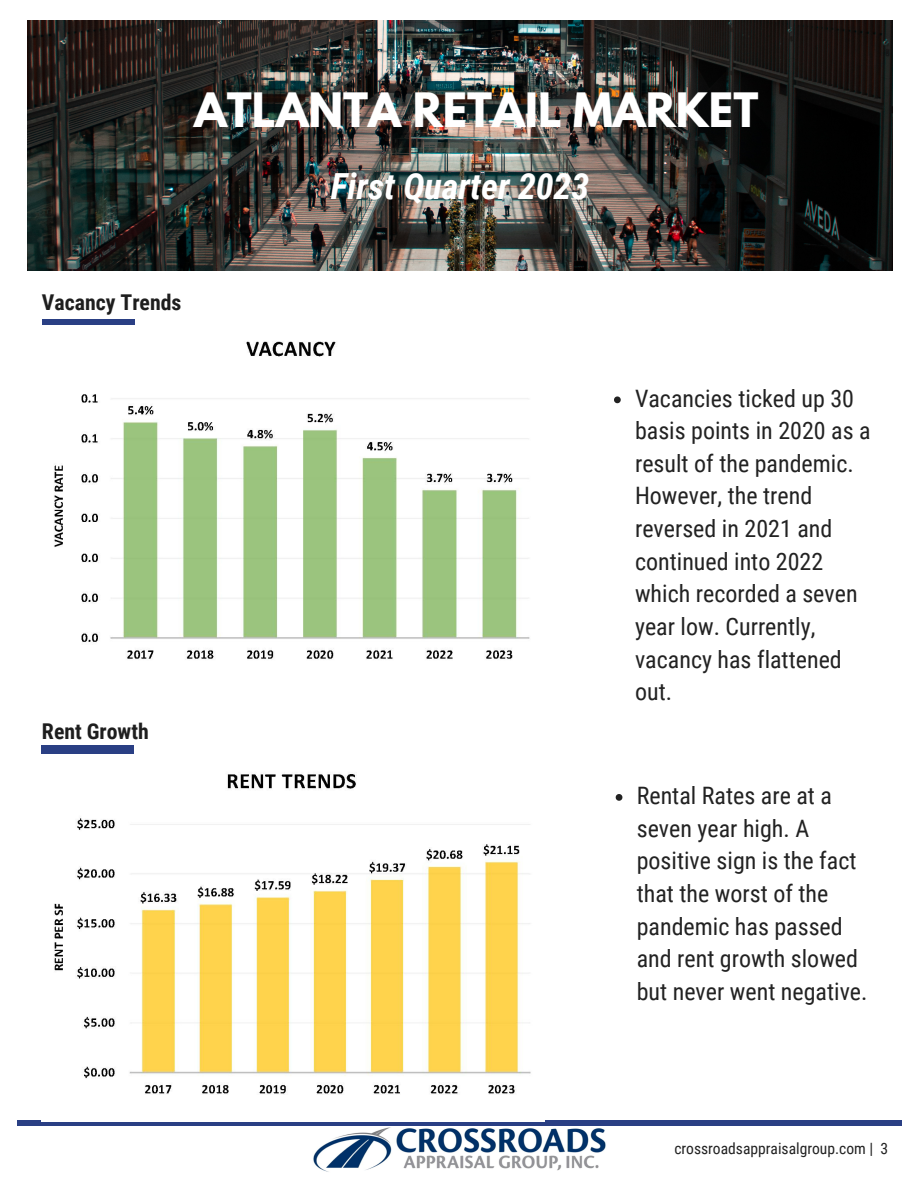
<style>
.page{position:relative;width:918px;height:1188px;background:#fff}
.page>*{position:absolute;margin:0;border:0;box-sizing:border-box;transform-origin:0 0}
.t1{font:700 42px "League Spartan";color:#fff}
.t2{font:italic 700 36px "Roboto Condensed";color:#fff}
.t3{font:700 32.7px "League Spartan";color:#fff}
.t4{font:24px/32.7px "Roboto Condensed";color:#222}
.t5{font:700 21.75px "Roboto Condensed";color:#1e1e1e}
.t6{font:15.6px "Roboto Condensed";color:#222}
</style>
<div class="page">
<img style="left:313px;top:1127px;width:293px;height:45px">
<svg style="left:42px;top:319px;width:92px;height:6px"></svg>
<div style="left:42px;top:745px;width:92px;height:8px;background:#2a3f84"></div>
<div style="left:17px;top:1120px;width:884px;height:6px;background:#2a3f84"></div>
<img style="left:28px;top:20px;width:865px;height:250px">
<img style="left:54px;top:341px;width:476px;height:319px">
<img style="left:42px;top:774px;width:503px;height:347px">
<svg style="left:614px;top:396px;width:7px;height:7px"></svg>
<svg style="left:616px;top:794px;width:6px;height:7px"></svg>
<h1 class="t1" style="left:194px;top:89px;width:566px">ATLANTA RETAIL MARKET</h1>
<h3 class="t3" style="left:162px;top:103px;width:441px">ATLANTA RETAIL MARKET</h3>
<p class="t5" style="left:42px;top:290px;width:141px">Vacancy Trends</p>
<p class="t5" style="left:42px;top:719px;width:108px">Rent Growth</p>
<h2 class="t2" style="left:331px;top:165px;width:260px">First Quarter 2023</h2>
<p class="t4" style="left:635px;top:382px;width:237px">Vacancies ticked up 30 basis points in 2020 as a result of the pandemic.<br>However, the trend reversed in 2021 and continued into 2022 which recorded a seven year low. Currently, vacancy has flattened out.</p>
<p class="t4" style="left:637px;top:780px;width:232px">Rental Rates are at a seven year high. A positive sign is the fact that the worst of the pandemic has passed and rent growth slowed but never went negative.</p>
<p class="t6" style="left:674px;top:1139px;width:215px">crossroadsappraisalgroup.com | 3</p>
</div>
